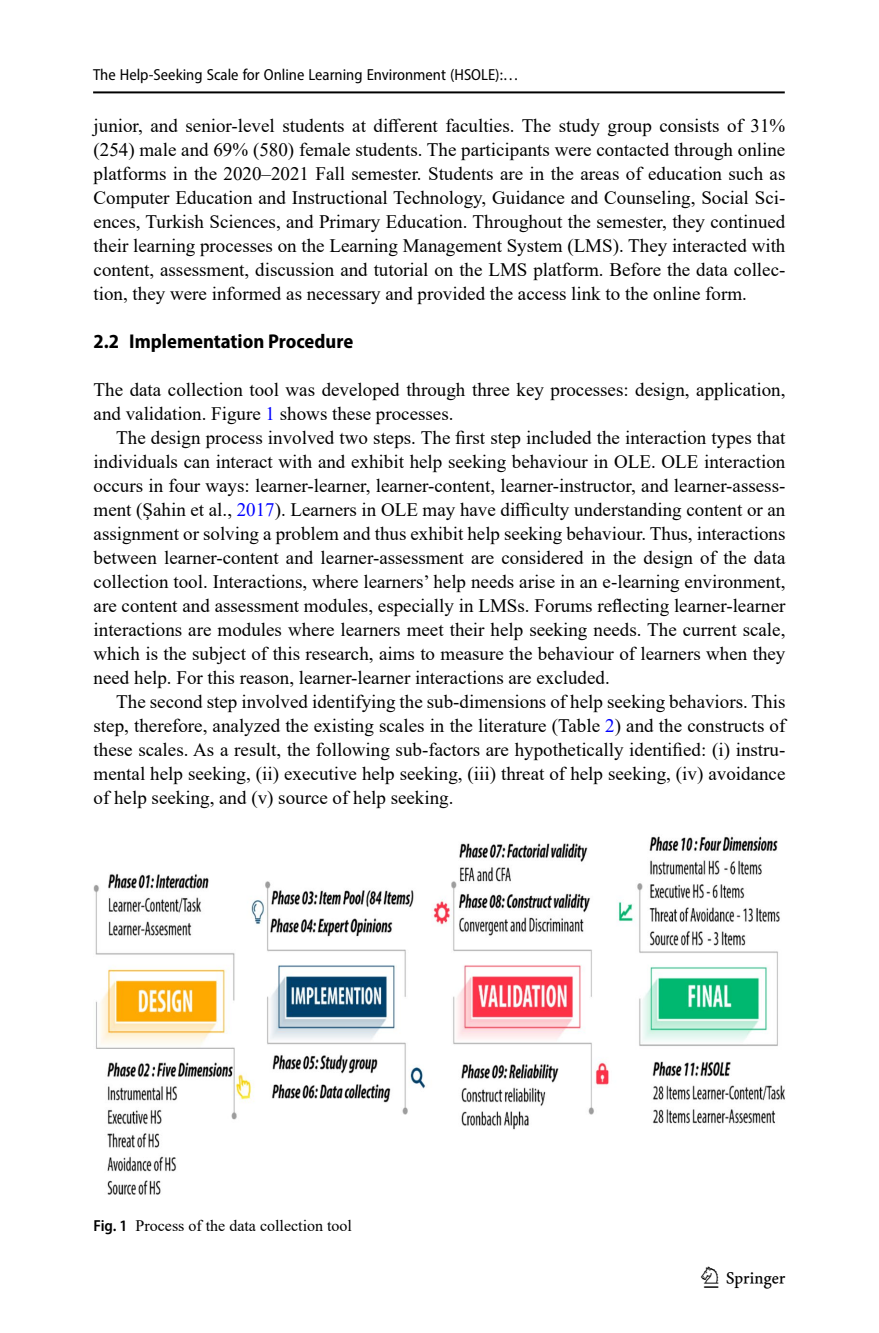
<style>
.page{position:relative;width:879px;height:1333px;background:#fff}
.page>*{position:absolute;margin:0;border:0;box-sizing:border-box;transform-origin:0 0}
.t1{font:30px "Springnew";color:#000}
.Head_2{font:700 semi-condensed 20px "Myriad Pro";color:#000}
.Body_Text_Indent{font:19px/24px "Times New Roman";color:#000;text-align:justify}
.Body_Text{font:19px/24px "Times New Roman";color:#000;text-align:justify}
.t2{font:semi-condensed 16px "Myriad Pro";color:#000}
.Figure_Caption{font:16px "Times New Roman";color:#000}
.s1{color:#00f}
.s2{font-family:"Myriad Pro";font-weight:600;font-stretch:semi-condensed}
</style>
<div class="page">
<hr style="left:93px;top:91px;width:692px;height:2px;background:#000">
<img style="left:94px;top:836px;width:691px;height:358px">
<p class="t2" style="left:93px;top:65px;width:427px">The Help-Seeking Scale for Online Learning Environment (HSOLE):…</p>
<p class="Body_Text" style="left:94px;top:113px;width:693px">junior, and senior-level students at different faculties. The study group consists of 31% (254) male and 69% (580) female students. The participants were contacted through online platforms in the 2020–2021 Fall semester. Students are in the areas of education such as Computer Education and Instructional Technology, Guidance and Counseling, Social Sci&shy;ences, Turkish Sciences, and Primary Education. Throughout the semester, they continued their learning processes on the Learning Management System (LMS). They interacted with content, assessment, discussion and tutorial on the LMS platform. Before the data collec&shy;tion, they were informed as necessary and provided the access link to the online form.</p>
<p class="Head_2" style="left:94px;top:328px;width:261px">2.2 Implementation Procedure</p>
<p class="Body_Text" style="left:94px;top:377px;width:693px">The data collection tool was developed through three key processes: design, application, and validation. Figure <span class="s1">1</span> shows these processes.</p>
<p class="Body_Text_Indent" style="left:94px;top:425px;width:693px;text-indent:23px">The design process involved two steps. The first step included the interaction types that individuals can interact with and exhibit help seeking behaviour in OLE. OLE interaction occurs in four ways: learner-learner, learner-content, learner-instructor, and learner-assess&shy;ment (Şahin et al., <span class="s1">2017</span>). Learners in OLE may have difficulty understanding content or an assignment or solving a problem and thus exhibit help seeking behaviour. Thus, interactions between learner-content and learner-assessment are considered in the design of the data collection tool. Interactions, where learners’ help needs arise in an e-learning environment, are content and assessment modules, especially in LMSs. Forums reflecting learner-learner interactions are modules where learners meet their help seeking needs. The current scale, which is the subject of this research, aims to measure the behaviour of learners when they need help. For this reason, learner-learner interactions are excluded.</p>
<p class="Body_Text_Indent" style="left:94px;top:689px;width:693px;text-indent:23px">The second step involved identifying the sub-dimensions of help seeking behaviors. This step, therefore, analyzed the existing scales in the literature (Table <span class="s1">2</span>) and the constructs of these scales. As a result, the following sub-factors are hypothetically identified: (i) instru&shy;mental help seeking, (ii) executive help seeking, (iii) threat of help seeking, (iv) avoidance of help seeking, and (v) source of help seeking.</p>
<p class="Figure_Caption" style="left:94px;top:1214px;width:260px"><span class="s2">Fig. 1</span> Process of the data collection tool</p>
<h1 class="t1" style="left:704px;top:1260px;width:83px">1 3</h1>
</div>
